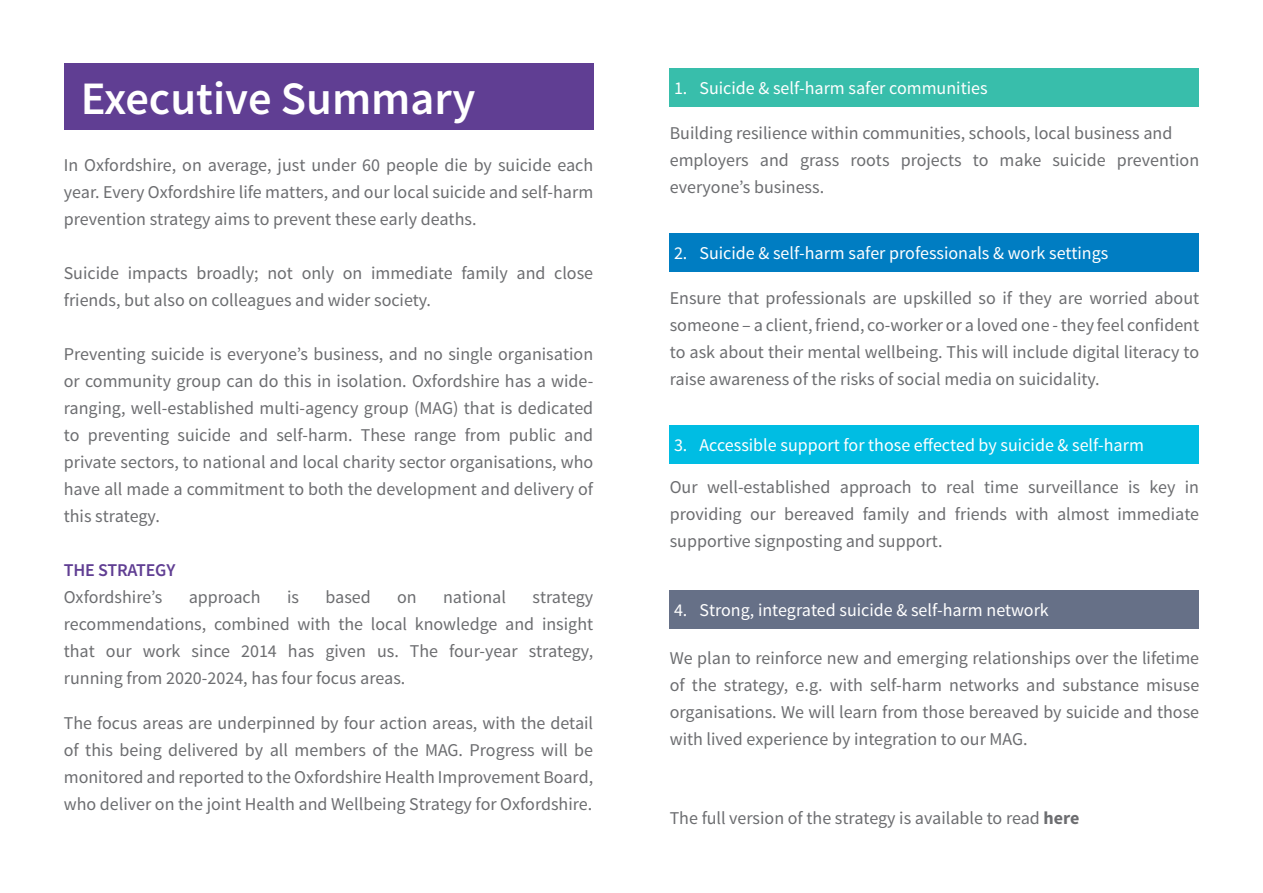
<style>
.page{position:relative;width:1263px;height:893px;background:#fff}
.page>*{position:absolute;margin:0;border:0;box-sizing:border-box;transform-origin:0 0}
.t1{font:600 46.5px "Source Sans Pro";color:#fff}
.t2{font:18px/27px "Source Sans Pro";color:#6c6d70;text-align:justify}
.t3{font:18px "Source Sans Pro";color:#fff}
.t4{font:600 18px "Source Sans Pro";letter-spacing:-.01em;color:#603e93}
.s1{font-weight:700}
</style>
<div class="page">
<div style="left:64px;top:64px;width:529px;height:66px;background:#603e93"></div>
<div style="left:670px;top:68px;width:529px;height:38px;background:#38beab"></div>
<div style="left:670px;top:233px;width:529px;height:38px;background:#007dc2"></div>
<div style="left:670px;top:425px;width:529px;height:38px;background:#00bde3"></div>
<div style="left:670px;top:590px;width:529px;height:39px;background:#667087"></div>
<p class="t1" style="left:81px;top:68px;width:396px">Executive Summary</p>
<p class="t2" style="left:64px;top:152px;width:531px">In Oxfordshire, on average, just under 60 people die by suicide each year. Every Oxfordshire life matters, and our local suicide and self-harm prevention strategy aims to prevent these early deaths.</p>
<p class="t2" style="left:64px;top:260px;width:531px">Suicide impacts broadly; not only on immediate family and close friends, but also on colleagues and wider society.</p>
<p class="t2" style="left:64px;top:341px;width:531px">Preventing suicide is everyone’s business, and no single organisation or community group can do this in isolation. Oxfordshire has a wide&shy;ranging, well-established multi-agency group (MAG) that is dedicated to preventing suicide and self-harm. These range from public and private sectors, to national and local charity sector organisations, who have all made a commitment to both the development and delivery of this strategy.</p>
<p class="t4" style="left:64px;top:558px;width:113px">THE STRATEGY</p>
<p class="t2" style="left:64px;top:584px;width:100px">Oxfordshire’s</p>
<p class="t2" style="left:189px;top:584px;width:73px">approach</p>
<p class="t2" style="left:287px;top:584px;width:13px">is</p>
<p class="t2" style="left:325px;top:584px;width:47px">based</p>
<p class="t2" style="left:397px;top:584px;width:21px">on</p>
<p class="t2" style="left:443px;top:584px;width:64px">national</p>
<p class="t2" style="left:64px;top:584px;width:531px;text-indent:469px">strategy recommendations, combined with the local knowledge and insight that our work since 2014 has given us. The four-year strategy, running from 2020-2024, has four focus areas.</p>
<p class="t2" style="left:64px;top:710px;width:531px">The focus areas are underpinned by four action areas, with the detail of this being delivered by all members of the MAG. Progress will be monitored and reported to the Oxfordshire Health Improvement Board, who deliver on the joint Health and Wellbeing Strategy for Oxfordshire.</p>
<p class="t3" style="left:674px;top:77px;width:315px">1. Suicide &amp; self-harm safer communities</p>
<p class="t2" style="left:670px;top:120px;width:504px">Building resilience within communities, schools, local business and</p>
<p class="t2" style="left:670px;top:147px;width:531px">employers and grass roots projects to make suicide prevention everyone’s business.</p>
<p class="t3" style="left:674px;top:242px;width:436px">2. Suicide &amp; self-harm safer professionals &amp; work settings</p>
<p class="t2" style="left:670px;top:285px;width:531px">Ensure that professionals are upskilled so if they are worried about someone – a client, friend, co-worker or a loved one - they feel confident to ask about their mental wellbeing. This will include digital literacy to raise awareness of the risks of social media on suicidality.</p>
<p class="t3" style="left:674px;top:434px;width:471px">3. Accessible support for those effected by suicide &amp; self-harm</p>
<p class="t2" style="left:670px;top:474px;width:531px">Our well-established approach to real time surveillance is key in providing our bereaved family and friends with almost immediate supportive signposting and support.</p>
<p class="t3" style="left:674px;top:599px;width:376px">4. Strong, integrated suicide &amp; self-harm network</p>
<p class="t2" style="left:670px;top:645px;width:531px">We plan to reinforce new and emerging relationships over the lifetime of the strategy, e.g. with self-harm networks and substance misuse organisations. We will learn from those bereaved by suicide and those with lived experience by integration to our MAG.</p>
<p class="t2" style="left:670px;top:805px;width:411px">The full version of the strategy is available to read <span class="s1">here</span></p>
</div>
